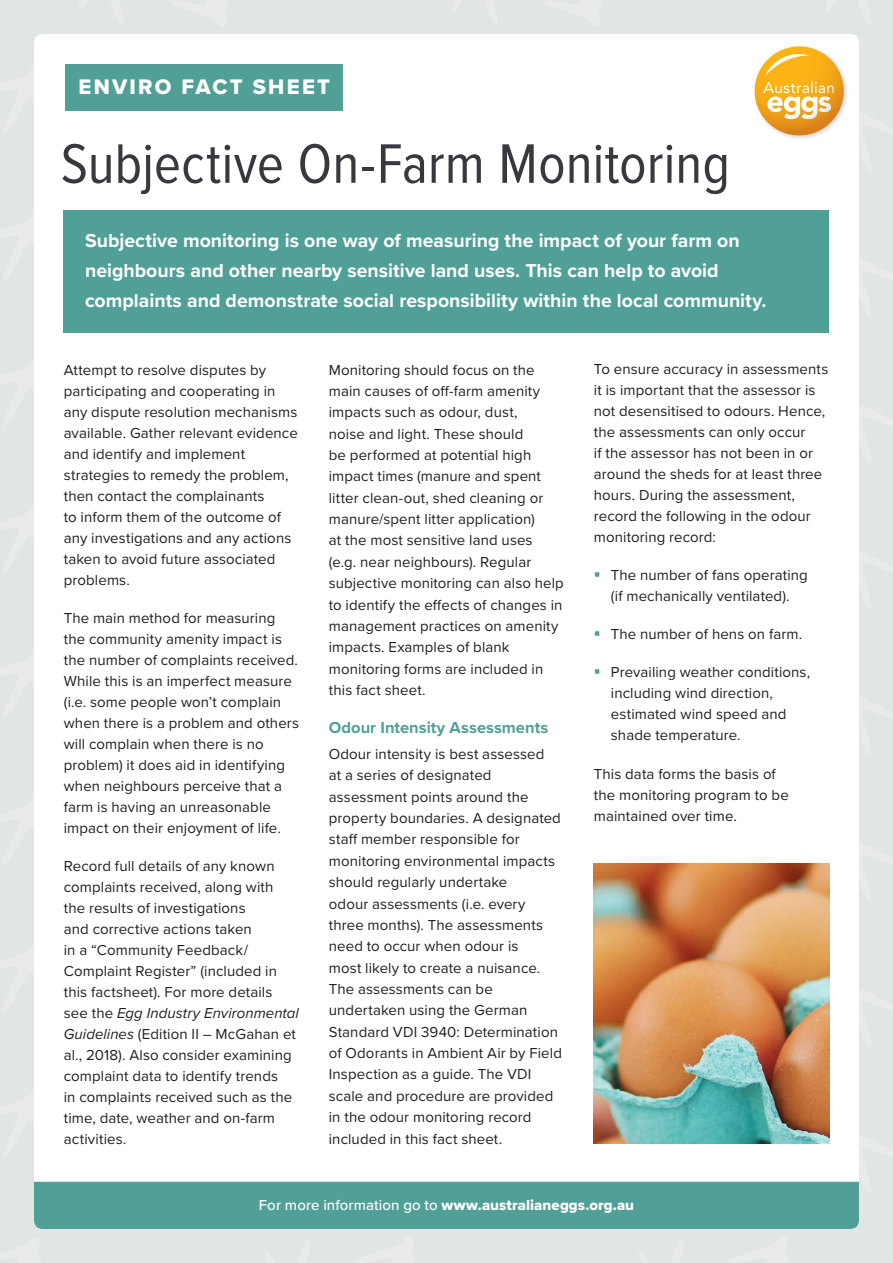
<style>
.page{position:relative;width:893px;height:1263px;background:#e2e5e5}
.page>*{position:absolute;margin:0;border:0;box-sizing:border-box;transform-origin:0 0}
.t1{font:57.75px "Proxima Nova Cond";color:#38393f}
.t2{font:21.9px "Proxima Nova Extrabld";letter-spacing:.1em;color:#fff}
.t3{font:700 19.5px/30px "Proxima Nova";color:#fff}
.t4{font:700 16.5px "Proxima Nova";color:#50a097}
.t5{font:15px/21px "Proxima Nova";letter-spacing:.005em;color:#231f20}
.t6{font:15px "Proxima Nova Extrabld";letter-spacing:.005em;color:#fff}
.s1{font-style:italic}
.s2{font-family:"Proxima Nova";font-weight:500}
</style>
<div class="page">
<div style="left:34px;top:34px;width:825px;height:1195px;background:#fff;border-radius:9px"></div>
<div style="left:64px;top:211px;width:765px;height:122px;background:#50a097"></div>
<div style="left:65px;top:64px;width:278px;height:46px;background:#50a097"></div>
<div style="left:752px;top:44px;width:97px;height:97px;background:#231f20;opacity:.2"></div>
<svg style="left:755px;top:46px;width:89px;height:89px;background:#e5971d"></svg>
<svg style="left:763px;top:50px;width:71px;height:69px"></svg>
<div style="left:34px;top:1182px;width:825px;height:47px;background:#50a097"></div>
<img style="left:594px;top:863px;width:235px;height:280px">
<h2 class="t2" style="left:78px;top:70px;width:253px">ENVIRO FACT SHEET</h2>
<h1 class="t1" style="left:61px;top:121px;width:671px">Subjective On-Farm Monitoring</h1>
<h3 class="t3" style="left:85px;top:225px;width:683px">Subjective monitoring is one way of measuring the impact of your farm on neighbours and other nearby sensitive land uses. This can help to avoid complaints and demonstrate social responsibility within the local community.</h3>
<p class="t5" style="left:64px;top:358px;width:235px">Attempt to resolve disputes by participating and cooperating in any dispute resolution mechanisms available. Gather relevant evidence and identify and implement strategies to remedy the problem, then contact the complainants<br>to inform them of the outcome of any investigations and any actions taken to avoid future associated problems.</p>
<p class="t5" style="left:64px;top:606px;width:237px">The main method for measuring the community amenity impact is the number of complaints received.<br>While this is an imperfect measure (i.e. some people won’t complain when there is a problem and others will complain when there is no problem) it does aid in identifying when neighbours perceive that a farm is having an unreasonable impact on their enjoyment of life.</p>
<p class="t5" style="left:64px;top:854px;width:237px">Record full details of any known complaints received, along with<br>the results of investigations<br>and corrective actions taken<br>in a “Community Feedback/<br>Complaint Register” (included in this factsheet). For more details see the <span class="s1">Egg Industry Environmental<br>Guidelines</span> (Edition II – McGahan et al., 2018). Also consider examining complaint data to identify trends<br>in complaints received such as the time, date, weather and on-farm activities.</p>
<p class="t5" style="left:329px;top:358px;width:236px">Monitoring should focus on the main causes of off-farm amenity impacts such as odour, dust,<br>noise and light. These should<br>be performed at potential high impact times (manure and spent litter clean-out, shed cleaning or manure/spent litter application)<br>at the most sensitive land uses<br>(e.g. near neighbours). Regular subjective monitoring can also help to identify the effects of changes in management practices on amenity impacts. Examples of blank monitoring forms are included in this fact sheet.</p>
<p class="t4" style="left:329px;top:715px;width:221px">Odour Intensity Assessments</p>
<p class="t5" style="left:329px;top:743px;width:235px">Odour intensity is best assessed<br>at a series of designated assessment points around the property boundaries. A designated staff member responsible for monitoring environmental impacts should regularly undertake<br>odour assessments (i.e. every three months). The assessments need to occur when odour is<br>most likely to create a nuisance.<br>The assessments can be undertaken using the German<br>Standard VDI 3940: Determination of Odorants in Ambient Air by Field<br>Inspection as a guide. The VDI scale and procedure are provided in the odour monitoring record included in this fact sheet.</p>
<p class="t5" style="left:594px;top:358px;width:236px">To ensure accuracy in assessments it is important that the assessor is not desensitised to odours. Hence, the assessments can only occur<br>if the assessor has not been in or around the sheds for at least three hours. During the assessment, record the following in the odour monitoring record:</p>
<p class="t5" style="left:611px;top:564px;width:198px">The number of fans operating (if mechanically ventilated).</p>
<p class="t5" style="left:611px;top:623px;width:193px">The number of hens on farm.</p>
<p class="t5" style="left:611px;top:661px;width:201px">Prevailing weather conditions, including wind direction, estimated wind speed and shade temperature.</p>
<p class="t5" style="left:594px;top:762px;width:196px">This data forms the basis of the monitoring program to be maintained over time.</p>
<p class="t6" style="left:259px;top:1194px;width:377px"><span class="s2">For more information go to</span> www.australianeggs.org.au</p>
</div>
